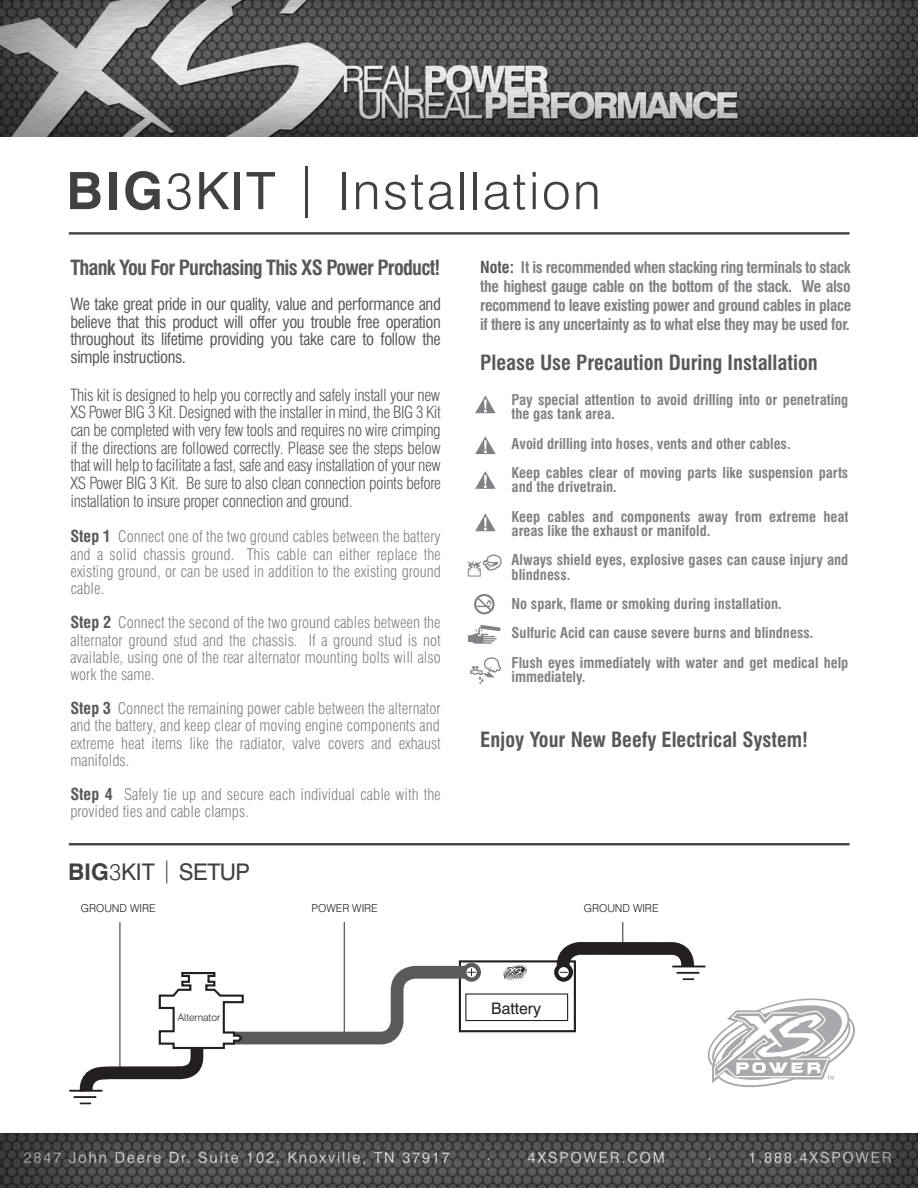
<style>
.page{position:relative;width:918px;height:1188px;background:#fff}
.page>*{position:absolute;margin:0;border:0;box-sizing:border-box;transform-origin:0 0}
.t1{font:300 51.6px "Swiss 721 BT";letter-spacing:.045em;color:#414142}
.t2{font:22.95px "Swiss 721 BT";letter-spacing:-.025em;color:#414142}
.t3{font:700 condensed 20.55px "Swiss 721 BT";color:#58595b}
.t4{font:700 condensed 20.4px "Swiss 721 BT";letter-spacing:-.04em;color:#58595b}
.t5{font:700 condensed 20.4px "Swiss 721 BT";color:#58595b}
.t6{font:300 condensed 16.5px/17.7px "Swiss 721 BT";letter-spacing:-.025em;color:#58595b;text-align:justify}
.t7{font:condensed 16.5px/17.7px "Swiss 721 BT";letter-spacing:-.025em;color:#58595b;text-align:justify}
.t8{font:15.9px "Swiss 721 BT";color:#231f20}
.t9{font:300 condensed 15.75px/17.4px "Swiss 721 BT";color:#808285;text-align:justify}
.t10{font:700 condensed 15.75px/18.9px "Swiss 721 BT";letter-spacing:-.025em;color:#808285;text-align:justify}
.t11{font:700 condensed 14.55px/29.2px "Swiss 721 BT";color:#808285}
.t12{font:300 10.95px "Swiss 721 BT";color:#231f20}
.t13{font:300 10.2px "Swiss 721 BT";color:#231f20}
.s1{font-weight:700}
.s2{font-weight:400}
.s3{font-weight:700;font-size:16.2px;color:#58595b}
.s4{font-weight:300}
.s5{font-size:16.2px;color:#58595b}
</style>
<div class="page">
<img style="left:0;top:0;width:918px;height:136px">
<img style="left:0;top:1134px;width:918px;height:54px">
<hr style="left:69px;top:232px;width:781px;height:3px;background:#414142">
<hr style="left:69px;top:843px;width:781px;height:2px;background:#414142">
<svg style="left:475px;top:395px;width:21px;height:18px"></svg>
<svg style="left:475px;top:436px;width:21px;height:18px"></svg>
<svg style="left:475px;top:471px;width:21px;height:18px"></svg>
<svg style="left:475px;top:513px;width:21px;height:18px"></svg>
<svg style="left:468px;top:625px;width:33px;height:19px"></svg>
<svg style="left:470px;top:657px;width:31px;height:27px"></svg>
<svg style="left:474px;top:594px;width:21px;height:20px"></svg>
<svg style="left:466px;top:555px;width:36px;height:22px"></svg>
<svg style="left:708px;top:998px;width:147px;height:90px"></svg>
<hr style="left:119px;top:922px;width:1px;height:149px;background:#424243">
<hr style="left:344px;top:922px;width:1px;height:114px;background:#424243">
<div style="left:459px;top:960px;width:117px;height:72px;background:#fff;border:2px solid #231f20"></div>
<div style="left:465px;top:993px;width:103px;height:28px;border:1px solid #231f20"></div>
<svg style="left:503px;top:965px;width:24px;height:15px"></svg>
<svg style="left:550px;top:922px;width:150px;height:60px"></svg>
<hr style="left:672px;top:966px;width:33px;height:1px;background:#231f20">
<svg style="left:73px;top:960px;width:408px;height:144px"></svg>
<hr style="left:69px;top:1090px;width:33px;height:2px;background:#231f20">
<h1 class="t1" style="left:66px;top:159px;width:536px"><span class="s1">BIG</span>3<span class="s2">KIT</span> | Installation</h1>
<p class="t4" style="left:70px;top:255px;width:372px">Thank You For Purchasing This XS Power Product!</p>
<p class="t7" style="left:70px;top:295px;width:372px">We take great pride in our quality, value and performance and believe that this product will offer you trouble free operation throughout its lifetime providing you take care to follow the simple instructions.</p>
<p class="t6" style="left:70px;top:386px;width:372px">This kit is designed to help you correctly and safely install your new XS Power BIG 3 Kit. Designed with the installer in mind, the BIG 3 Kit can be completed with very few tools and requires no wire crimping if the directions are followed correctly. Please see the steps below that will help to facilitate a fast, safe and easy installation of your new XS Power BIG 3 Kit. Be sure to also clean connection points before installation to insure proper connection and ground.</p>
<p class="t9" style="left:70px;top:528px;width:372px"><span class="s3">Step 1</span> Connect one of the two ground cables between the battery and a solid chassis ground. This cable can either replace the existing ground, or can be used in addition to the existing ground cable.</p>
<p class="t9" style="left:70px;top:614px;width:372px"><span class="s3">Step 2</span> Connect the second of the two ground cables between the alternator ground stud and the chassis. If a ground stud is not available, using one of the rear alternator mounting bolts will also work the same.</p>
<p class="t9" style="left:70px;top:700px;width:372px"><span class="s3">Step 3</span> Connect the remaining power cable between the alternator and the battery, and keep clear of moving engine components and extreme heat items like the radiator, valve covers and exhaust manifolds.</p>
<p class="t9" style="left:70px;top:786px;width:372px"><span class="s3">Step 4</span> Safely tie up and secure each individual cable with the provided ties and cable clamps.</p>
<h2 class="t2" style="left:68px;top:858px;width:184px"><span class="s1">BIG</span><span class="s4">3</span>KIT <span class="s4">|</span> SETUP</h2>
<p class="t10" style="left:480px;top:258px;width:373px"><span class="s5">Note:</span> It is recommended when stacking ring terminals to stack the highest gauge cable on the bottom of the stack. We also recommend to leave existing power and ground cables in place if there is any uncertainty as to what else they may be used for.</p>
<h3 class="t3" style="left:480px;top:350px;width:339px">Please Use Precaution During Installation</h3>
<p class="t11" style="left:512px;top:392px;width:338px;line-height:14.5px">Pay special attention to avoid drilling into or penetrating the gas tank area.</p>
<p class="t11" style="left:512px;top:429px;width:338px">Avoid drilling into hoses, vents and other cables.<br>Keep cables clear of moving parts like suspension parts</p>
<p class="t11" style="left:512px;top:472px;width:338px">and the drivetrain.<br>Keep cables and components away from extreme heat</p>
<p class="t11" style="left:512px;top:516px;width:338px">areas like the exhaust or manifold.<br>Always shield eyes, explosive gases can cause injury and</p>
<p class="t11" style="left:512px;top:560px;width:338px">blindness.<br>No spark, flame or smoking during installation.<br>Sulfuric Acid can cause severe burns and blindness.<br>Flush eyes immediately with water and get medical help</p>
<p class="t11" style="left:512px;top:662px;width:75px">immediately.</p>
<p class="t5" style="left:480px;top:728px;width:330px">Enjoy Your New Beefy Electrical System!</p>
<p class="t12" style="left:81px;top:902px;width:76px">GROUND WIRE</p>
<p class="t12" style="left:312px;top:902px;width:68px">POWER WIRE</p>
<p class="t12" style="left:584px;top:902px;width:76px">GROUND WIRE</p>
<p class="t13" style="left:178px;top:1012px;width:44px">Alternator</p>
<p class="t8" style="left:491px;top:998px;width:52px">Battery</p>
</div>
